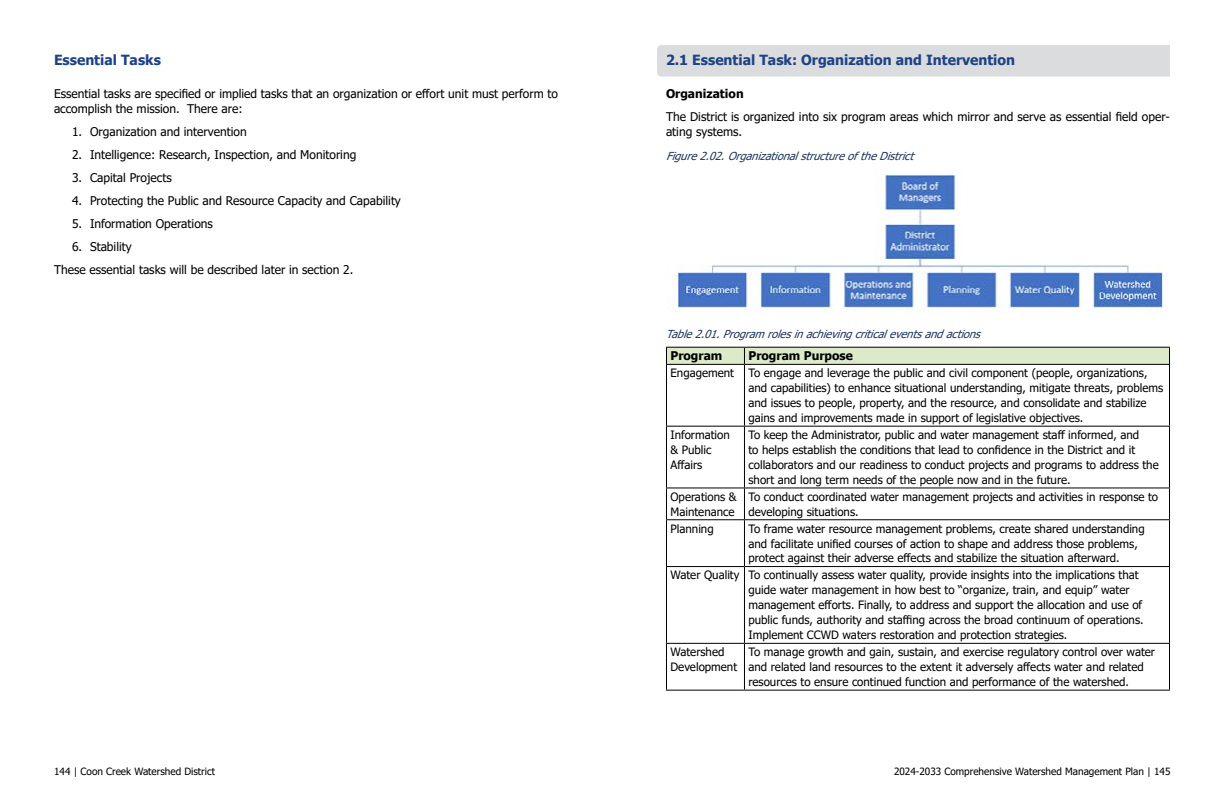
<style>
.page{position:relative;width:1224px;height:792px;background:#fff}
.page>*{position:absolute;margin:0;border:0;box-sizing:border-box;transform-origin:0 0}
.t1{font:700 14px "Tahoma";color:#1e4286}
.t2{font:12px/15px "Tahoma";color:#000}
.t3{font:700 12px "Tahoma";color:#000}
.t4{font:11.5px/15px "Tahoma";color:#000}
.t5{font:italic 11px "Tahoma";color:#1f3763}
.t6{font:10px "Tahoma";color:#000}
</style>
<div class="page">
<div style="left:657px;top:45px;width:513px;height:32px;background:#dbdcdd"></div>
<svg style="left:666px;top:347px;width:504px;height:17px"></svg>
<hr style="left:666px;top:364px;width:78px;height:1px;background:#000">
<hr style="left:666px;top:365px;width:1px;height:61px;background:#000">
<hr style="left:744px;top:364px;width:426px;height:1px;background:#000">
<hr style="left:744px;top:365px;width:1px;height:61px;background:#000">
<hr style="left:1169px;top:365px;width:1px;height:61px;background:#000">
<hr style="left:666px;top:426px;width:78px;height:1px;background:#000">
<hr style="left:666px;top:427px;width:1px;height:60px;background:#000">
<hr style="left:744px;top:426px;width:426px;height:1px;background:#000">
<hr style="left:744px;top:427px;width:1px;height:60px;background:#000">
<hr style="left:1169px;top:427px;width:1px;height:60px;background:#000">
<hr style="left:666px;top:487px;width:78px;height:1px;background:#000">
<hr style="left:666px;top:488px;width:1px;height:31px;background:#000">
<hr style="left:744px;top:487px;width:426px;height:1px;background:#000">
<hr style="left:744px;top:488px;width:1px;height:31px;background:#000">
<hr style="left:1169px;top:488px;width:1px;height:31px;background:#000">
<hr style="left:666px;top:519px;width:78px;height:1px;background:#000">
<hr style="left:666px;top:520px;width:1px;height:46px;background:#000">
<hr style="left:744px;top:519px;width:426px;height:1px;background:#000">
<hr style="left:744px;top:520px;width:1px;height:46px;background:#000">
<hr style="left:1169px;top:520px;width:1px;height:46px;background:#000">
<hr style="left:666px;top:566px;width:78px;height:1px;background:#000">
<hr style="left:666px;top:567px;width:1px;height:76px;background:#000">
<hr style="left:744px;top:566px;width:426px;height:1px;background:#000">
<hr style="left:744px;top:567px;width:1px;height:76px;background:#000">
<hr style="left:1169px;top:567px;width:1px;height:76px;background:#000">
<hr style="left:666px;top:643px;width:78px;height:1px;background:#000">
<hr style="left:666px;top:644px;width:1px;height:46px;background:#000">
<hr style="left:744px;top:643px;width:426px;height:1px;background:#000">
<hr style="left:744px;top:644px;width:1px;height:46px;background:#000">
<hr style="left:1169px;top:644px;width:1px;height:46px;background:#000">
<hr style="left:666px;top:690px;width:78px;height:1px;background:#000">
<hr style="left:744px;top:690px;width:426px;height:1px;background:#000">
<img style="left:675px;top:171px;width:488px;height:142px">
<p class="t1" style="left:54px;top:50px;width:108px">Essential Tasks</p>
<p class="t2" style="left:54px;top:87px;width:505px">Essential tasks are specified or implied tasks that an organization or effort unit must perform to accomplish the mission. There are:</p>
<p class="t2" style="left:72px;top:125px;width:176px">1. Organization and intervention</p>
<p class="t2" style="left:72px;top:148px;width:286px">2. Intelligence: Research, Inspection, and Monitoring</p>
<p class="t2" style="left:72px;top:171px;width:101px">3. Capital Projects</p>
<p class="t2" style="left:72px;top:194px;width:330px">4. Protecting the Public and Resource Capacity and Capability</p>
<p class="t2" style="left:72px;top:217px;width:142px">5. Information Operations</p>
<p class="t2" style="left:54px;top:236px;width:301px;line-height:23px;text-indent:18px">6. Stability<br>These essential tasks will be described later in section 2.</p>
<p class="t1" style="left:666px;top:50px;width:351px">2.1 Essential Task: Organization and Intervention</p>
<p class="t3" style="left:666px;top:85px;width:79px">Organization</p>
<p class="t2" style="left:666px;top:110px;width:505px">The District is organized into six program areas which mirror and serve as essential field oper&shy;ating systems.</p>
<p class="t5" style="left:666px;top:148px;width:254px">Figure2.02.OrganizationalstructureoftheDistrict</p>
<p class="t5" style="left:666px;top:327px;width:321px">Table2.01.Programrolesinachievingcriticaleventsandactions</p>
<p class="t3" style="left:670px;top:348px;width:53px">Program</p>
<p class="t3" style="left:748px;top:348px;width:106px">Program Purpose</p>
<p class="t4" style="left:748px;top:366px;width:416px;text-indent:-78px">Engagement To engage and leverage the public and civil component (people, organizations, and capabilities) to enhance situational understanding, mitigate threats, problems and issues to people, property, and the resource, and consolidate and stabilize gains and improvements made in support of legislative objectives.</p>
<p class="t4" style="left:670px;top:428px;width:61px">Information &amp; Public<br>Affairs</p>
<p class="t4" style="left:748px;top:428px;width:412px">To keep the Administrator, public and water management staff informed, and<br>to helps establish the conditions that lead to confidence in the District and it collaborators and our readiness to conduct projects and programs to address the short and long term needs of the people now and in the future.</p>
<p class="t4" style="left:670px;top:490px;width:68px">Operations &amp;<br>Maintenance</p>
<p class="t4" style="left:748px;top:490px;width:411px">To conduct coordinated water management projects and activities in response to developing situations.</p>
<p class="t4" style="left:670px;top:521px;width:45px">Planning</p>
<p class="t4" style="left:748px;top:521px;width:398px">To frame water resource management problems, create shared understanding and facilitate unified courses of action to shape and address those problems, protect against their adverse effects and stabilize the situation afterward.</p>
<p class="t4" style="left:748px;top:568px;width:397px;text-indent:-78px">Water Quality To continually assess water quality, provide insights into the implications that guide water management in how best to “organize, train, and equip” water management efforts. Finally, to address and support the allocation and use of public funds, authority and staffing across the broad continuum of operations.<br>Implement CCWD waters restoration and protection strategies.</p>
<p class="t4" style="left:670px;top:645px;width:68px">Watershed<br>Development</p>
<p class="t4" style="left:748px;top:645px;width:408px">To manage growth and gain, sustain, and exercise regulatory control over water and related land resources to the extent it adversely affects water and related resources to ensure continued function and performance of the watershed.</p>
<p class="t6" style="left:54px;top:765px;width:162px">144 | Coon Creek Watershed District</p>
<p class="t6" style="left:894px;top:765px;width:278px">2024-2033 Comprehensive Watershed Management Plan | 145</p>
</div>
